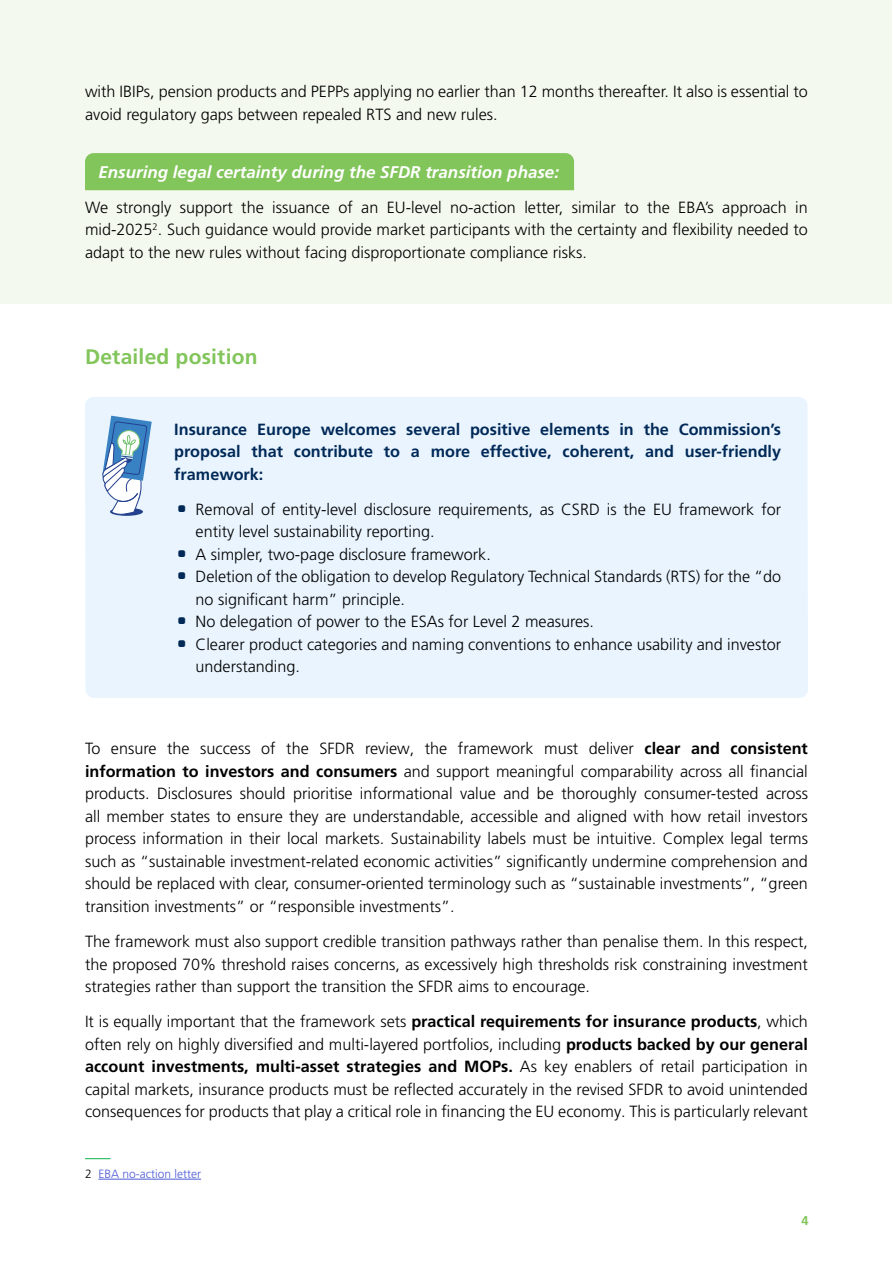
<style>
.page{position:relative;width:893px;height:1263px;background:#fff}
.page>*{position:absolute;margin:0;border:0;box-sizing:border-box;transform-origin:0 0}
.t1{font:700 21px "Frutiger LT Pro";letter-spacing:.01em;color:#82c55b}
.t2{font:italic 700 16.95px "Frutiger LT Std";color:#fff}
.t3{font:300 16.2px/22.5px "Frutiger LT Pro";color:#000}
.t4{font:700 16.2px/22.5px "Frutiger LT Pro";color:#002957;text-align:justify}
.t5{font:700 12.75px "Frutiger LT Pro";color:#82c55b}
.t6{font:300 12px "Frutiger LT Pro";color:#4f5cd6}
.s1{font-weight:700}
.s2{color:#000}
</style>
<div class="page">
<div style="left:1px;top:0;width:891px;height:303px;background:#f3f9ef"></div>
<div style="left:85px;top:153px;width:489px;height:37px;background:#82c55b"></div>
<div style="left:85px;top:397px;width:723px;height:301px;background:#e9f4fe"></div>
<svg style="left:85px;top:1158px;width:26px;height:1px"></svg>
<hr style="left:98px;top:1179px;width:103px;height:1px;background:#4f5cd6">
<svg style="left:101px;top:416px;width:51px;height:101px"></svg>
<p class="t3" style="left:85px;top:80px;width:724px">with IBIPs, pension products and PEPPs applying no earlier than 12 months thereafter. It also is essential to avoid regulatory gaps between repealed RTS and new rules.</p>
<p class="t2" style="left:99px;top:162px;width:462px">Ensuring legal certainty during the SFDR transition phase:</p>
<p class="t3" style="left:85px;top:196px;width:724px;text-align:justify">We strongly support the issuance of an EU‑level no‑action letter, similar to the EBA’s approach in mid‑2025<sup>2</sup>. Such guidance would provide market participants with the certainty and flexibility needed to adapt to the new rules without facing disproportionate compliance risks.</p>
<p class="t1" style="left:85px;top:344px;width:174px">Detailed position</p>
<p class="t4" style="left:174px;top:418px;width:608px">Insurance Europe welcomes several positive elements in the Commission’s proposal that contribute to a more effective, coherent, and user-friendly framework:</p>
<p class="t3" style="left:196px;top:498px;width:587px;text-indent:-17px"><sup>•</sup> Removal of entity‑level disclosure requirements, as CSRD is the EU framework for entity level sustainability reporting.</p>
<p class="t3" style="left:179px;top:543px;width:314px"><sup>•</sup> A simpler, two-page disclosure framework.</p>
<p class="t3" style="left:196px;top:566px;width:587px;text-indent:-17px"><sup>•</sup> Deletion of the obligation to develop Regulatory Technical Standards (RTS) for the “do no significant harm” principle.</p>
<p class="t3" style="left:179px;top:611px;width:417px"><sup>•</sup> No delegation of power to the ESAs for Level 2 measures.</p>
<p class="t3" style="left:196px;top:633px;width:587px;text-indent:-17px"><sup>•</sup> Clearer product categories and naming conventions to enhance usability and investor understanding.</p>
<p class="t3" style="left:85px;top:738px;width:724px;text-align:justify">To ensure the success of the SFDR review, the framework must deliver <span class="s1">clear and consistent information to investors and consumers</span> and support meaningful comparability across all financial products. Disclosures should prioritise informational value and be thoroughly consumer‑tested across all member states to ensure they are understandable, accessible and aligned with how retail investors process information in their local markets. Sustainability labels must be intuitive. Complex legal terms such as “sustainable investment‑related economic activities” significantly undermine comprehension and should be replaced with clear, consumer‑oriented terminology such as “sustainable investments”, “green transition investments” or “responsible investments”.</p>
<p class="t3" style="left:85px;top:930px;width:724px;text-align:justify">The framework must also support credible transition pathways rather than penalise them. In this respect, the proposed 70% threshold raises concerns, as excessively high thresholds risk constraining investment strategies rather than support the transition the SFDR aims to encourage.</p>
<p class="t3" style="left:85px;top:1011px;width:724px;text-align:justify">It is equally important that the framework sets <span class="s1">practical requirements for insurance products</span>, which often rely on highly diversified and multi‑layered portfolios, including <span class="s1">products backed by our general account investments, multi‑asset strategies and MOPs.</span> As key enablers of retail participation in capital markets, insurance products must be reflected accurately in the revised SFDR to avoid unintended consequences for products that play a critical role in financing the EU economy. This is particularly relevant</p>
<p class="t6" style="left:85px;top:1167px;width:118px"><span class="s2">2</span> EBA no-action letter</p>
<p class="t5" style="left:801px;top:1213px;width:9px">4</p>
</div>
